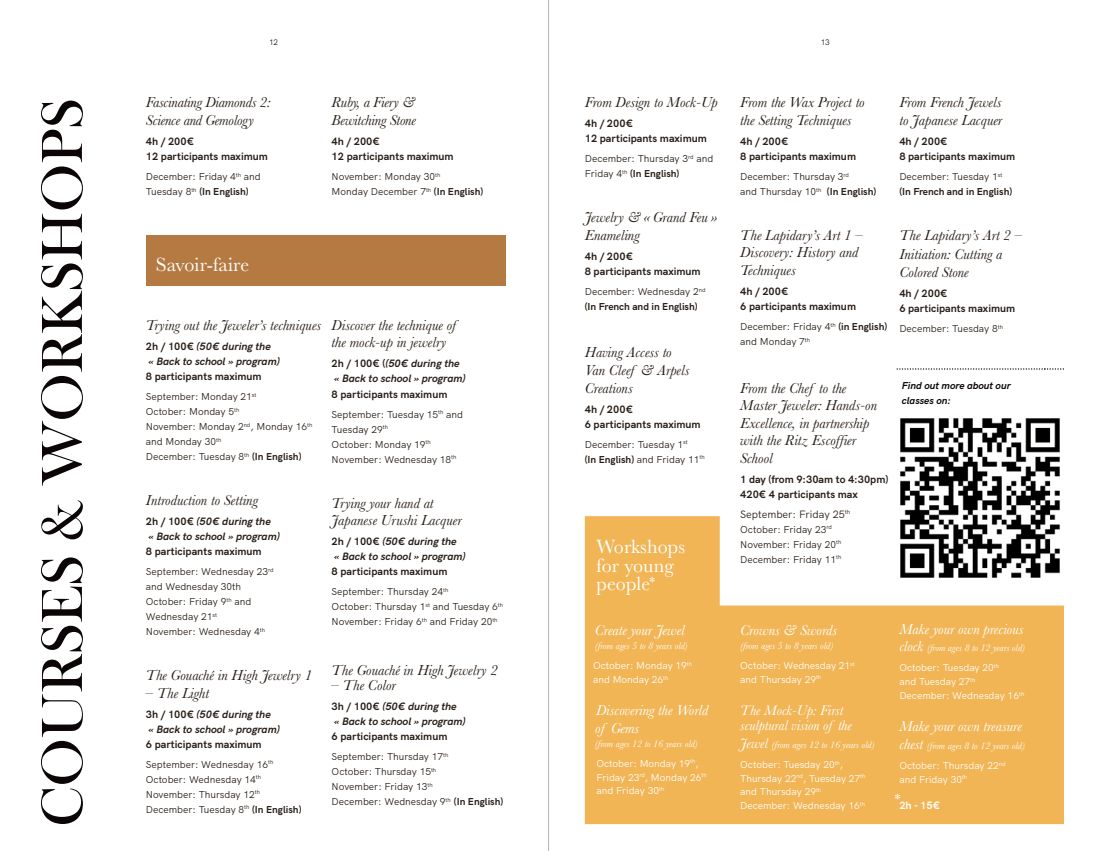
<style>
.page{position:relative;width:1099px;height:851px;background:#fff}
.page>*{position:absolute;margin:0;border:0;box-sizing:border-box;transform-origin:0 0}
.t1{font:59.88px "Bask Old Face";color:#0b0605}
.t2{font:20px/18.8px "Baskerville";letter-spacing:.005em;color:#fff}
.t3{font:italic 15px/17.5px "Baskerville";color:#271e16}
.t4{font:italic 15px/17.5px "Baskerville";color:#fff}
.t5{font:italic 14.38px/15px "Baskerville";color:#fff}
.t6{font:13.75px "Baskerville";color:#fff}
.t7{font:700 10.62px/15px "HK Grotesk";color:#271e16}
.t8{font:italic 700 10.62px/15px "HK Grotesk";color:#271e16}
.t9{font:10.62px "HK Grotesk";color:#271e16}
.t10{font:700 10.62px "HK Grotesk";color:#fff}
.t11{font:10px/15px "HK Grotesk";color:#271e16}
.t12{font:10px/13.8px "HK Grotesk";color:#fff}
.t13{font:italic 10px "Baskerville";color:#fff}
.t14{font:700 10px/15px "HK Grotesk";color:#271e16}
.t15{font:italic 700 10px/15px "HK Grotesk";color:#0b0605}
.t16{font:8.12px "HK Grotesk";color:#271e16}
.s1{font-weight:700}
.s2{font-style:normal}
.s3{font-weight:400}
.s4{font-size:14.38px}
.s5{font-size:15px}
</style>
<div class="page">
<hr style="left:548px;top:0;width:1px;height:850px;background:#b3b3b3">
<div style="left:146px;top:235px;width:360px;height:50px;background:#b47a41"></div>
<img style="left:900px;top:418px;width:160px;height:98px">
<svg style="left:585px;top:516px;width:478px;height:308px;fill:#f1b555"></svg>
<svg style="left:896px;top:368px;width:167px;height:1px"></svg>
<p class="t16" style="left:269px;top:36px;width:11px">12</p>
<h1 class="t1" style="left:29px;top:826px;width:730px;rotate:-90deg">COURSES &amp; WORKSHOPS</h1>
<h3 class="t3" style="left:146px;top:94px;width:126px">Fascinating Diamonds 2:<br>Science and Gemology</h3>
<p class="t7" style="left:146px;top:133px;width:123px">4h / 200€<br>12 participants maximum</p>
<p class="t11" style="left:146px;top:168px;width:116px">December: Friday 4<sup>th</sup> and<br>Tuesday 8<sup>th</sup> <span class="s1">(In English)</span></p>
<h2 class="t2" style="left:156px;top:256px;width:95px">Savoir-faire</h2>
<h3 class="t3" style="left:146px;top:316px;width:177px">Trying out the Jeweler’s techniques</h3>
<p class="t8" style="left:146px;top:338px;width:135px"><span class="s2">2h / 100€</span> (50€ during the<br>« Back to school » program)</p>
<p class="t7" style="left:146px;top:368px;width:117px">8 participants maximum</p>
<p class="t11" style="left:146px;top:388px;width:168px">September: Monday 21<sup>st<br></sup>October: Monday 5<sup>th<br></sup>November: Monday 2<sup>nd</sup>, Monday 16<sup>th </sup>and Monday 30<sup>th<br></sup>December: Tuesday 8<sup>th</sup> <span class="s1">(In English)</span></p>
<h3 class="t3" style="left:146px;top:491px;width:114px">Introduction to Setting</h3>
<p class="t8" style="left:146px;top:513px;width:135px"><span class="s2">2h / 100€</span> (50€ during the<br>« Back to school » program)</p>
<p class="t7" style="left:146px;top:543px;width:117px">8 participants maximum</p>
<p class="t11" style="left:146px;top:563px;width:129px">September: Wednesday 23<sup>rd </sup>and Wednesday 30th<br>October: Friday 9<sup>th</sup> and<br>Wednesday 21<sup>st<br></sup>November: Wednesday 4<sup>th</sup></p>
<h3 class="t3" style="left:146px;top:666px;width:168px">The Gouaché in High Jewelry 1</h3>
<h3 class="t3" style="left:146px;top:684px;width:65px">– The Light</h3>
<p class="t8" style="left:146px;top:705px;width:135px"><span class="s2">3h / 100€</span> (50€ during the<br>« Back to school » program)</p>
<p class="t7" style="left:146px;top:735px;width:117px">6 participants maximum</p>
<p class="t11" style="left:146px;top:755px;width:157px">September: Wednesday 16<sup>th<br></sup>October: Wednesday 14<sup>th<br></sup>November: Thursday 12<sup>th<br></sup>December: Tuesday 8<sup>th</sup> <span class="s1">(In English)</span></p>
<h3 class="t3" style="left:331px;top:94px;width:86px">Ruby, a Fiery &amp;<br>Bewitching Stone</h3>
<p class="t7" style="left:331px;top:133px;width:123px">4h / 200€<br>12 participants maximum</p>
<p class="t11" style="left:331px;top:168px;width:153px">November: Monday 30<sup>th<br></sup>Monday December 7<sup>th</sup> <span class="s1">(In English)</span></p>
<h3 class="t3" style="left:331px;top:316px;width:126px">Discover the technique of the mock-up in jewelry</h3>
<p class="t8" style="left:331px;top:355px;width:135px"><span class="s2">2h / 100€ (</span>(50€ during the « Back to school » program)</p>
<p class="t7" style="left:331px;top:385px;width:117px">8 participants maximum</p>
<p class="t11" style="left:331px;top:405px;width:133px">September: Tuesday 15<sup>th</sup> and<br>Tuesday 29<sup>th<br></sup>October: Monday 19<sup>th<br></sup>November: Wednesday 18<sup>th</sup></p>
<h3 class="t3" style="left:331px;top:494px;width:132px">Trying your hand at<br>Japanese Urushi Lacquer</h3>
<p class="t8" style="left:331px;top:533px;width:135px"><span class="s2">2h / 100€</span> (50€ during the<br>« Back to school » program)</p>
<p class="t7" style="left:331px;top:563px;width:117px">8 participants maximum</p>
<p class="t11" style="left:331px;top:583px;width:173px">September: Thursday 24<sup>th<br></sup>October: Thursday 1<sup>st</sup> and Tuesday 6<sup>th<br></sup>November: Friday 6<sup>th</sup> and Friday 20<sup>th</sup></p>
<h3 class="t3" style="left:331px;top:661px;width:168px">The Gouaché in High Jewelry 2</h3>
<h3 class="t3" style="left:331px;top:676px;width:66px">– The Color</h3>
<p class="t8" style="left:331px;top:698px;width:135px"><span class="s2">3h / 100€</span> (50€ during the<br>« Back to school » program)</p>
<p class="t7" style="left:331px;top:728px;width:117px">6 participants maximum</p>
<p class="t11" style="left:331px;top:748px;width:173px">September: Thursday 17<sup>th<br></sup>October: Thursday 15<sup>th<br></sup>November: Friday 13<sup>th<br></sup>December: Wednesday 9<sup>th</sup> <span class="s1">(In English)</span></p>
<p class="t16" style="left:820px;top:36px;width:11px">13</p>
<h3 class="t3" style="left:585px;top:94px;width:135px">From Design to Mock-Up</h3>
<p class="t7" style="left:585px;top:115px;width:123px">4h / 200€<br>12 participants maximum</p>
<p class="t11" style="left:585px;top:150px;width:130px">December: Thursday 3<sup>rd</sup> and<br>Friday 4<sup>th</sup> <span class="s1">(In English)</span></p>
<h3 class="t3" style="left:585px;top:209px;width:133px">Jewelry &amp; « Grand Feu »<br>Enameling</h3>
<p class="t7" style="left:585px;top:248px;width:117px">4h / 200€<br>8 participants maximum</p>
<p class="t14" style="left:585px;top:283px;width:122px"><span class="s3">December: Wednesday 2</span><sup>nd </sup>(In French and in English)</p>
<h3 class="t3" style="left:585px;top:344px;width:106px">Having Access to<br>Van Cleef &amp; Arpels<br>Creations</h3>
<p class="t7" style="left:585px;top:400px;width:117px">4h / 200€<br>6 participants maximum</p>
<p class="t11" style="left:585px;top:435px;width:121px">December: Tuesday 1<sup>st<br></sup><span class="s1">(In English)</span> and Friday 11<sup>th</sup></p>
<h2 class="t2" style="left:596px;top:537px;width:90px">Workshops for young people</h2>
<h3 class="t6" style="left:649px;top:572px;width:7px">*</h3>
<h3 class="t4" style="left:595px;top:621px;width:91px">Create your Jewel</h3>
<p class="t13" style="left:595px;top:639px;width:95px">(from ages 5 to 8 years old)</p>
<p class="t12" style="left:593px;top:657px;width:101px">October: Monday 19<sup>th </sup>and Monday 26<sup>th</sup></p>
<h3 class="t4" style="left:595px;top:701px;width:115px">Discovering the World of Gems</h3>
<p class="t13" style="left:595px;top:736px;width:105px">(from ages 12 to 16 years old)</p>
<p class="t12" style="left:596px;top:755px;width:112px">October: Monday 19<sup>th</sup>,<br>Friday 23<sup>rd</sup>, Monday 26<sup>th </sup>and Friday 30<sup>th</sup></p>
<h3 class="t3" style="left:740px;top:94px;width:126px">From the Wax Project to the Setting Techniques</h3>
<p class="t7" style="left:740px;top:133px;width:117px">4h / 200€<br>8 participants maximum</p>
<p class="t11" style="left:740px;top:168px;width:137px">December: Thursday 3<sup>rd<br></sup>and Thursday 10<sup>th</sup> <span class="s1">(In English)</span></p>
<h3 class="t3" style="left:740px;top:226px;width:124px">The Lapidary’s Art 1 –<br>Discovery: History and<br>Techniques</h3>
<p class="t7" style="left:740px;top:283px;width:117px">4h / 200€<br>6 participants maximum</p>
<p class="t11" style="left:740px;top:318px;width:148px">December: Friday 4<sup>th</sup> <span class="s1">(in English) </span>and Monday 7<sup>th</sup></p>
<h3 class="t3" style="left:740px;top:379px;width:138px">From the Chef to the<br>Master Jeweler: Hands-on<br>Excellence, in partnership with the Ritz Escoffier<br>School</h3>
<p class="t7" style="left:740px;top:470px;width:150px">1 day (from 9:30am to 4:30pm)<br>420€ 4 participants max</p>
<p class="t9" style="left:740px;top:505px;width:112px">September: Friday 25<sup>th</sup></p>
<p class="t11" style="left:740px;top:520px;width:102px">October: Friday 23<sup>rd<br></sup>November: Friday 20<sup>th<br></sup>December: Friday 11<sup>th</sup></p>
<h3 class="t3" style="left:899px;top:94px;width:104px">From French Jewels to Japanese Lacquer</h3>
<p class="t7" style="left:899px;top:133px;width:117px">4h / 200€<br>8 participants maximum</p>
<p class="t14" style="left:899px;top:168px;width:114px"><span class="s3">December: Tuesday 1</span><sup>st </sup>(In French and in English)</p>
<h3 class="t3" style="left:899px;top:226px;width:124px;line-height:18.8px">The Lapidary’s Art 2 –<br>Initiation: Cutting a<br>Colored Stone</h3>
<p class="t7" style="left:899px;top:285px;width:117px">4h / 200€<br>6 participants maximum</p>
<p class="t11" style="left:899px;top:320px;width:105px">December: Tuesday 8<sup>th</sup></p>
<p class="t15" style="left:901px;top:376px;width:110px">Find out more about our classes on:</p>
<h3 class="t4" style="left:740px;top:621px;width:98px">Crowns &amp; Swords</h3>
<p class="t13" style="left:740px;top:639px;width:95px">(from ages 5 to 8 years old)</p>
<p class="t12" style="left:740px;top:657px;width:116px">October: Wednesday 21<sup>st </sup>and Thursday 29<sup>th</sup></p>
<h3 class="t5" style="left:740px;top:703px;width:113px">The Mock-Up: First sculptural vision of the</h3>
<p class="t13" style="left:740px;top:737px;width:136px"><span class="s4">Jewel</span> (from ages 12 to 16 years old)</p>
<p class="t12" style="left:740px;top:756px;width:127px">October: Tuesday 20<sup>th</sup>,<br>Thursday 22<sup>nd</sup>, Tuesday 27<sup>th </sup>and Thursday 29<sup>th<br></sup>December: Wednesday 16<sup>th</sup></p>
<h3 class="t4" style="left:899px;top:620px;width:126px">Make your own precious</h3>
<p class="t13" style="left:899px;top:641px;width:127px"><span class="s5">clock</span> (from ages 8 to 12 years old)</p>
<p class="t12" style="left:899px;top:660px;width:126px">October: Tuesday 20<sup>th<br></sup>and Tuesday 27<sup>th<br></sup>December: Wednesday 16<sup>th</sup></p>
<h3 class="t4" style="left:899px;top:717px;width:124px">Make your own treasure</h3>
<p class="t13" style="left:899px;top:739px;width:127px"><span class="s5">chest</span> (from ages 8 to 12 years old)</p>
<p class="t12" style="left:899px;top:757px;width:108px">October: Thursday 22<sup>nd </sup>and Friday 30<sup>th</sup></p>
<p class="t10" style="left:899px;top:797px;width:42px">2h - 15€</p>
<h3 class="t6" style="left:894px;top:789px;width:7px">*</h3>
</div>
